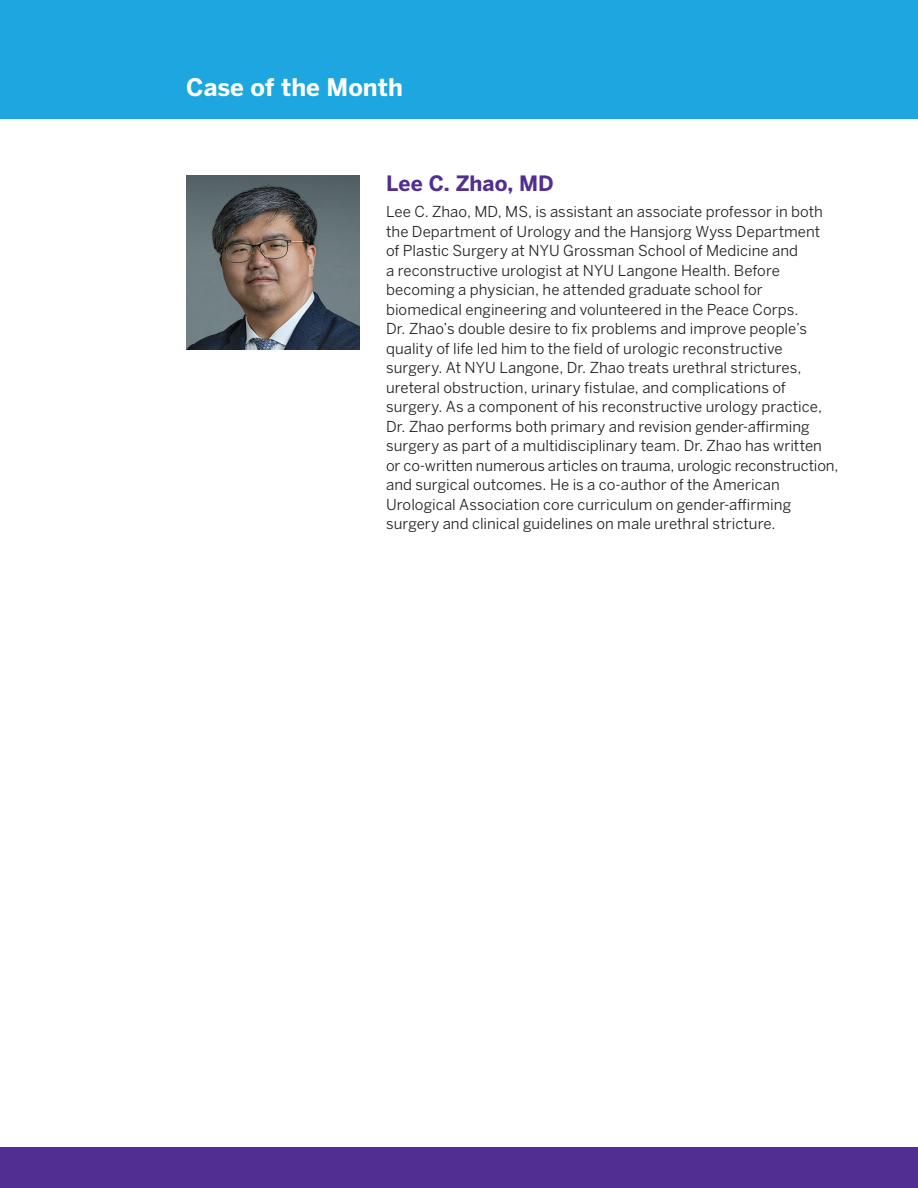
<style>
.page{position:relative;width:918px;height:1188px;background:#fff}
.page>*{position:absolute;margin:0;border:0;box-sizing:border-box;transform-origin:0 0}
.pa2{font:700 24px "Benton Sans";color:#fff}
.subhead{font:700 21px "Benton Sans";letter-spacing:.005em;color:#502e92}
.body{font:15px/19.5px "Benton Sans";letter-spacing:.005em;color:#231f20}
</style>
<div class="page">
<div style="left:0;top:0;width:918px;height:119px;background:#1da6df"></div>
<div style="left:0;top:1148px;width:918px;height:40px;background:#502e92"></div>
<img style="left:186px;top:176px;width:173px;height:174px">
<p class="pa2" style="left:186px;top:73px;width:218px">Case of the Month</p>
<p class="subhead" style="left:386px;top:171px;width:169px">Lee C. Zhao, MD</p>
<p class="body" style="left:386px;top:202px;width:454px">Lee C. Zhao, MD, MS, is assistant an associate professor in both the Department of Urology and the Hansjorg Wyss Department<br>of Plastic Surgery at NYU Grossman School of Medicine and<br>a reconstructive urologist at NYU Langone Health. Before becoming a physician, he attended graduate school for biomedical engineering and volunteered in the Peace Corps.<br>Dr. Zhao’s double desire to fix problems and improve people’s quality of life led him to the field of urologic reconstructive surgery. At NYU Langone, Dr. Zhao treats urethral strictures, ureteral obstruction, urinary fistulae, and complications of surgery. As a component of his reconstructive urology practice, Dr. Zhao performs both primary and revision gender-affirming surgery as part of a multidisciplinary team. Dr. Zhao has written or co-written numerous articles on trauma, urologic reconstruction, and surgical outcomes. He is a co-author of the American Urological Association core curriculum on gender-affirming surgery and clinical guidelines on male urethral stricture.</p>
</div>
